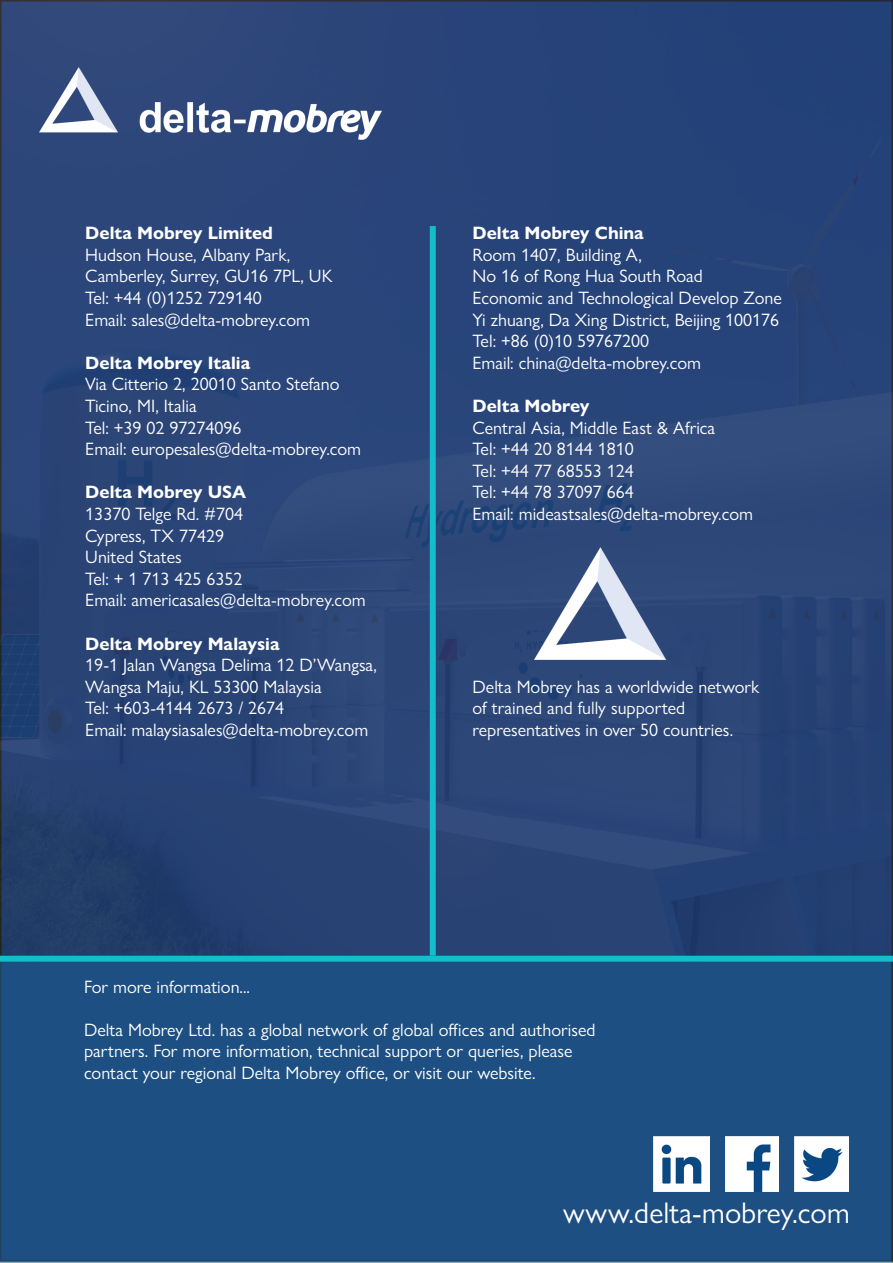
<style>
.page{position:relative;width:893px;height:1263px;background:#fff}
.page>*{position:absolute;margin:0;border:0;box-sizing:border-box;transform-origin:0 0}
.t1{font:30px "Gill Sans Nova";color:#fff}
.t2{font:18px "Gill Sans Nova";color:#fff}
.t3{font:700 18px "Gill Sans Nova";color:#fff}
</style>
<div class="page">
<div style="left:1px;top:1px;width:891px;height:1260px;background:#294479"></div>
<img style="left:40px;top:68px;width:342px;height:72px">
<div style="left:0;top:962px;width:893px;height:301px;background:#1d4f82"></div>
<div style="left:430px;top:226px;width:6px;height:730px;background:#15bcc9"></div>
<img style="left:653px;top:1136px;width:57px;height:55px">
<img style="left:795px;top:1136px;width:53px;height:55px">
<img style="left:725px;top:1136px;width:54px;height:55px">
<img style="left:534px;top:547px;width:133px;height:113px">
<div style="left:0;top:956px;width:893px;height:6px;background:#15bcc9"></div>
<p class="t3" style="left:85px;top:222px;width:189px">Delta Mobrey Limited</p>
<p class="t2" style="left:85px;top:244px;width:206px">Hudson House, Albany Park,</p>
<p class="t2" style="left:85px;top:265px;width:249px">Camberley, Surrey, GU16 7PL, UK</p>
<p class="t2" style="left:85px;top:287px;width:178px">Tel: +44 (0)1252 729140</p>
<p class="t2" style="left:85px;top:308px;width:226px">Email: sales@delta-mobrey.com</p>
<p class="t3" style="left:85px;top:351px;width:166px">Delta Mobrey Italia</p>
<p class="t2" style="left:85px;top:373px;width:256px">Via Citterio 2, 20010 Santo Stefano</p>
<p class="t2" style="left:85px;top:395px;width:113px">Ticino, MI, Italia</p>
<p class="t2" style="left:85px;top:416px;width:158px">Tel: +39 02 97274096</p>
<p class="t2" style="left:85px;top:438px;width:277px">Email: europesales@delta-mobrey.com</p>
<p class="t3" style="left:85px;top:481px;width:162px">Delta Mobrey USA</p>
<p class="t2" style="left:85px;top:503px;width:159px">13370 Telge Rd. #704</p>
<p class="t2" style="left:85px;top:524px;width:140px">Cypress, TX 77429</p>
<p class="t2" style="left:85px;top:546px;width:98px">United States</p>
<p class="t2" style="left:85px;top:568px;width:159px">Tel: + 1 713 425 6352</p>
<p class="t2" style="left:85px;top:589px;width:282px">Email: americasales@delta-mobrey.com</p>
<p class="t3" style="left:85px;top:632px;width:196px">Delta Mobrey Malaysia</p>
<p class="t2" style="left:85px;top:654px;width:293px">19-1 Jalan Wangsa Delima 12 D’Wangsa,</p>
<p class="t2" style="left:85px;top:676px;width:238px">Wangsa Maju, KL 53300 Malaysia</p>
<p class="t2" style="left:85px;top:697px;width:200px">Tel: +603-4144 2673 / 2674</p>
<p class="t2" style="left:85px;top:719px;width:284px">Email: malaysiasales@delta-mobrey.com</p>
<p class="t3" style="left:472px;top:222px;width:173px">Delta Mobrey China</p>
<p class="t2" style="left:472px;top:244px;width:171px">Room 1407, Building A,</p>
<p class="t2" style="left:472px;top:265px;width:232px">No 16 of Rong Hua South Road</p>
<p class="t2" style="left:472px;top:287px;width:311px">Economic and Technological Develop Zone</p>
<p class="t2" style="left:472px;top:308px;width:308px">Yi zhuang, Da Xing District, Beijing 100176</p>
<p class="t2" style="left:472px;top:330px;width:178px">Tel: +86 (0)10 59767200</p>
<p class="t2" style="left:472px;top:352px;width:230px">Email: china@delta-mobrey.com</p>
<p class="t3" style="left:472px;top:395px;width:119px">Delta Mobrey</p>
<p class="t2" style="left:472px;top:416px;width:244px">Central Asia, Middle East &amp; Africa</p>
<p class="t2" style="left:472px;top:438px;width:163px">Tel: +44 20 8144 1810</p>
<p class="t2" style="left:472px;top:460px;width:163px">Tel: +44 77 68553 124</p>
<p class="t2" style="left:472px;top:481px;width:163px">Tel: +44 78 37097 664</p>
<p class="t2" style="left:472px;top:503px;width:282px">Email: mideastsales@delta-mobrey.com</p>
<p class="t2" style="left:472px;top:676px;width:288px">Delta Mobrey has a worldwide network</p>
<p class="t2" style="left:472px;top:697px;width:214px">of trained and fully supported</p>
<p class="t2" style="left:472px;top:719px;width:262px">representatives in over 50 countries.</p>
<p class="t2" style="left:84px;top:975px;width:167px">For more information...</p>
<p class="t2" style="left:84px;top:1019px;width:513px">Delta Mobrey Ltd. has a global network of global offices and authorised</p>
<p class="t2" style="left:84px;top:1040px;width:490px">partners. For more information, technical support or queries, please</p>
<p class="t2" style="left:84px;top:1062px;width:453px">contact your regional Delta Mobrey office, or visit our website.</p>
<p class="t1" style="left:563px;top:1195px;width:288px">www.delta-mobrey.com</p>
</div>
